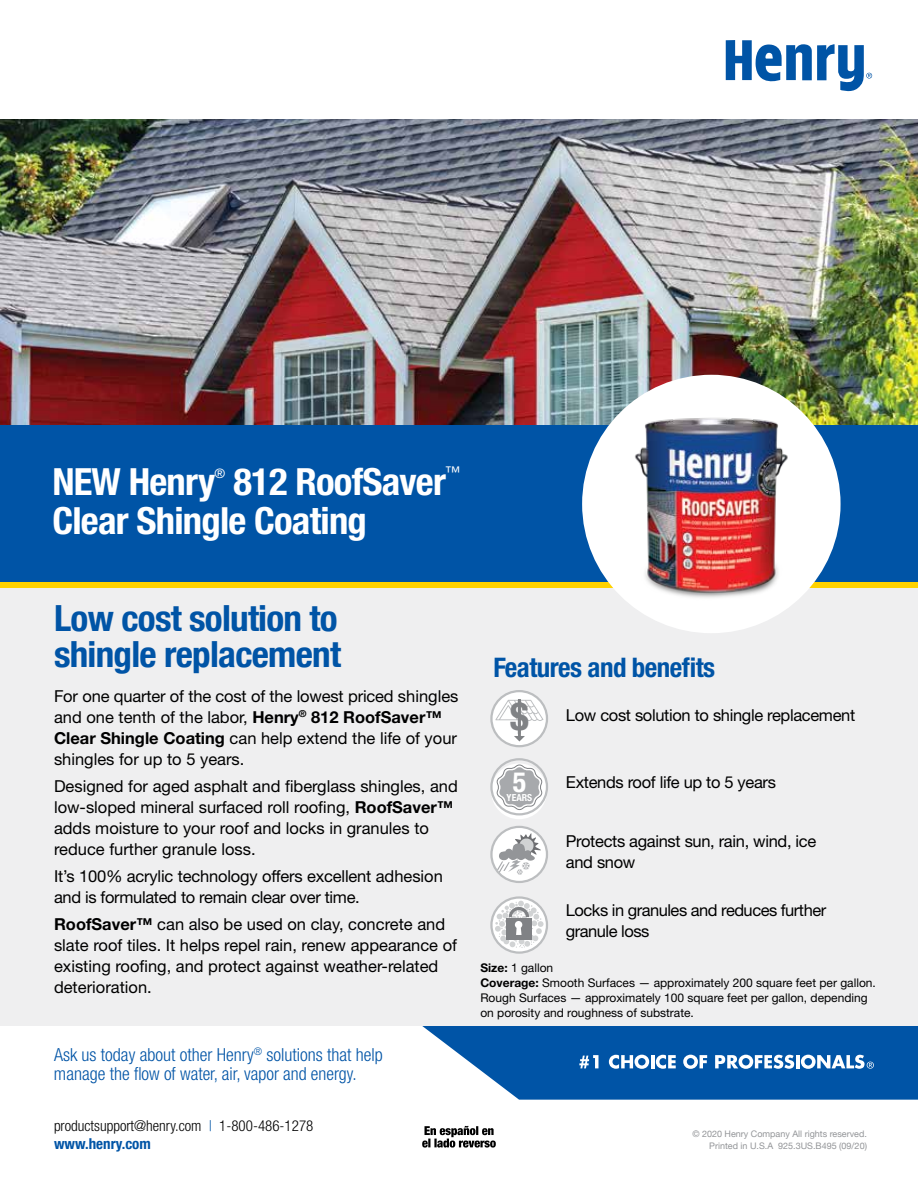
<style>
.page{position:relative;width:918px;height:1188px;background:#fff}
.page>*{position:absolute;margin:0;border:0;box-sizing:border-box;transform-origin:0 0}
.t1{font:700 condensed 38.85px "Helvetica Neue";color:#808285}
.t2{font:700 condensed 37.5px "Helvetica Neue";letter-spacing:-.02em;color:#fff}
.t3{font:700 condensed 36px/36px "Helvetica Neue";letter-spacing:-.02em;color:#0054a6}
.t4{font:700 condensed 27.9px "Helvetica Neue";color:#fff}
.t5{font:700 condensed 27px "Helvetica Neue";letter-spacing:-.02em;color:#0054a6}
.t6{font:300 condensed 18px/19.5px "Helvetica Neue";color:#0054a6}
.t7{font:16.5px/21px "Helvetica Neue";color:#000}
.t8{font:16.5px/21px "Helvetica Neue";letter-spacing:-.02em;color:#000}
.t9{font:16.5px/21px "Helvetica Neue";letter-spacing:-.03em;color:#000}
.t10{font:300 condensed 15px/18px "Helvetica Neue";color:#000}
.t11{font:condensed 14.85px "Helvetica Neue";color:#fff}
.t12{font:condensed 13.05px "Helvetica Neue";color:#fff}
.t13{font:12px/15px "Helvetica Neue";color:#000}
.t14{font:700 condensed 9.75px "Helvetica Neue";color:#fff}
.t15{font:9px/12px "Helvetica Neue";color:#939598;text-align:right}
.s1{font-weight:700}
.s2{color:#0054a6}
.s3{font-weight:700;color:#0054a6}
</style>
<div class="page">
<div style="left:0;top:566px;width:918px;height:476px;background:#efeff0"></div>
<svg style="left:422px;top:1126px;width:74px;height:22px"></svg>
<img style="left:0;top:119px;width:918px;height:306px">
<svg style="left:726px;top:40px;width:147px;height:52px"></svg>
<div style="left:0;top:425px;width:918px;height:162px;background:#0054a6"></div>
<div style="left:0;top:582px;width:918px;height:5px;background:#ffd200"></div>
<div style="left:584px;top:377px;width:255px;height:254px;background:#fff;border-radius:50%"></div>
<img style="left:614px;top:398px;width:195px;height:212px">
<svg style="left:490px;top:690px;width:58px;height:57px"></svg>
<svg style="left:0;top:1026px;width:918px;height:74px"></svg>
<svg style="left:490px;top:896px;width:58px;height:58px"></svg>
<div style="left:491px;top:763px;width:56px;height:56px;background:#fff;border-radius:50%"></div>
<svg style="left:490px;top:826px;width:58px;height:57px"></svg>
<svg style="left:490px;top:758px;width:58px;height:57px"></svg>
<h2 class="t2" style="left:52px;top:459px;width:164px">NEW Henry</h2>
<p class="t12" style="left:214px;top:466px;width:12px">®</p>
<h2 class="t2" style="left:233px;top:459px;width:214px">812 RoofSaver</h2>
<p class="t11" style="left:445px;top:463px;width:17px">™</p>
<h2 class="t2" style="left:52px;top:498px;width:316px">Clear Shingle Coating</h2>
<h3 class="t3" style="left:54px;top:599px;width:289px">Low cost solution to shingle replacement</h3>
<p class="t7" style="left:54px;top:685px;width:406px">For one quarter of the cost of the lowest priced shingles and one tenth of the labor, <span class="s1">Henry</span><sup>®</sup> <span class="s1">812 RoofSaver™ Clear Shingle Coating</span> can help extend the life of your shingles for up to 5 years.</p>
<p class="t7" style="left:54px;top:775px;width:405px">Designed for aged asphalt and fiberglass shingles, and low-sloped mineral surfaced roll roofing, <span class="s1">RoofSaver™ </span>adds moisture to your roof and locks in granules to reduce further granule loss.</p>
<p class="t7" style="left:54px;top:865px;width:390px">It’s 100% acrylic technology offers excellent adhesion and is formulated to remain clear over time.</p>
<p class="t7" style="left:54px;top:913px;width:405px"><span class="s1">RoofSaver™</span> can also be used on clay, concrete and slate roof tiles. It helps repel rain, renew appearance of existing roofing, and protect against weather-related deterioration.</p>
<p class="t6" style="left:54px;top:1045px;width:330px">Ask us today about other Henry<sup>®</sup> solutions that help manage the flow of water, air, vapor and energy.</p>
<p class="t10" style="left:54px;top:1117px;width:261px">productsupport@henry.com <span class="s2">|</span> 1-800-486-1278 <span class="s3">www.henry.com</span></p>
<h3 class="t5" style="left:494px;top:651px;width:223px">Features and benefits</h3>
<p class="t8" style="left:566px;top:705px;width:291px">Low cost solution to shingle replacement</p>
<h1 class="t1" style="left:510px;top:692px;width:20px">$</h1>
<h3 class="t4" style="left:513px;top:765px;width:15px">5</h3>
<p class="t14" style="left:507px;top:791px;width:27px">YEARS</p>
<p class="t8" style="left:566px;top:772px;width:212px">Extends roof life up to 5 years</p>
<p class="t8" style="left:566px;top:831px;width:252px">Protects against sun, rain, wind, ice and snow</p>
<p class="t9" style="left:566px;top:900px;width:262px">Locks in granules and reduces further granule loss</p>
<p class="t13" style="left:480px;top:960px;width:397px"><span class="s1">Size:</span> 1 gallon<br><span class="s1">Coverage:</span> Smooth Surfaces — approximately 200 square feet per gallon.<br>Rough Surfaces — approximately 100 square feet per gallon, depending on porosity and roughness of substrate.</p>
<p class="t15" style="left:692px;top:1128px;width:176px">© 2020 Henry Company All rights reserved.<br>Printed in U.S.A 925.3US.B495 (09/20)</p>
</div>
